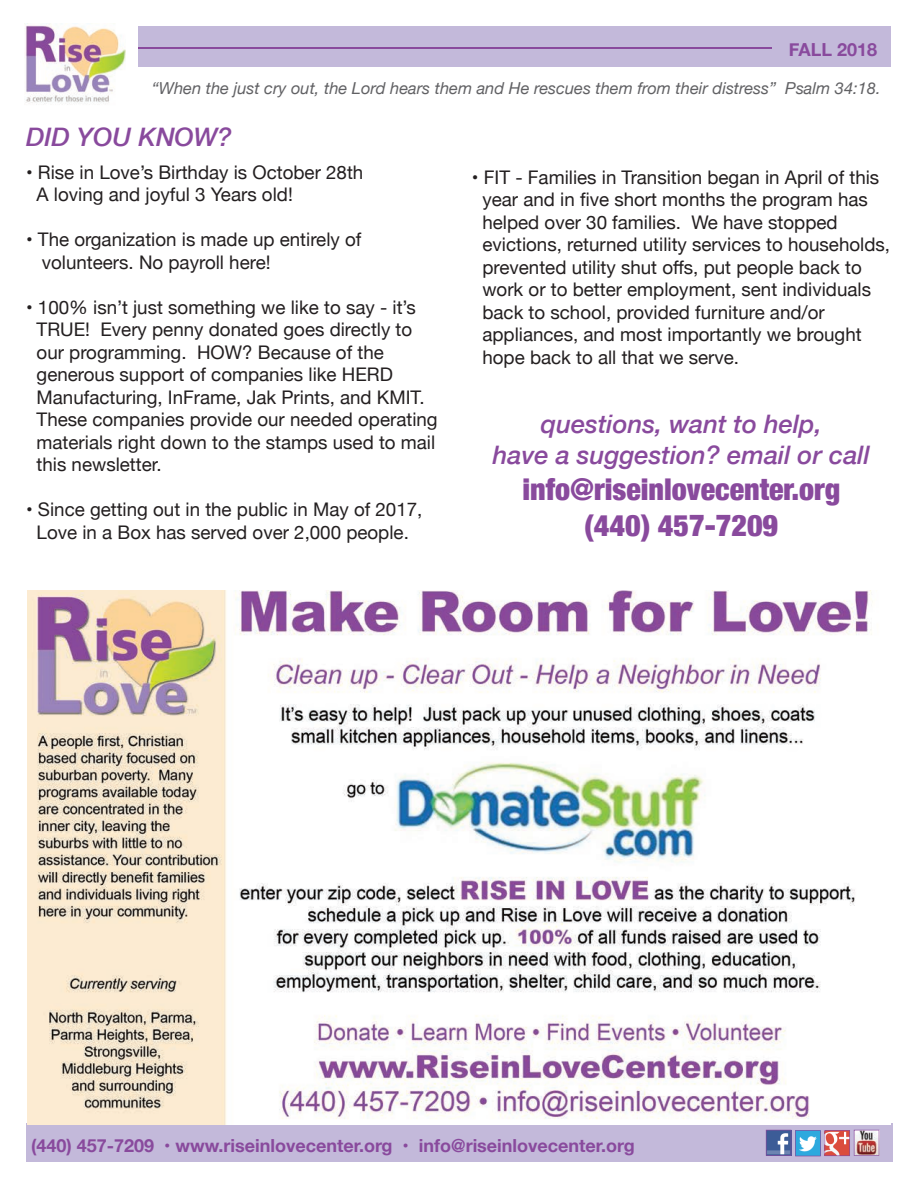
<style>
.page{position:relative;width:918px;height:1188px;background:#fff}
.page>*{position:absolute;margin:0;border:0;box-sizing:border-box;transform-origin:0 0}
.t1{font:900 condensed 30px/36px "Helvetica Neue";color:#894a9d;text-align:center}
.t2{font:italic 500 25.5px/30.6px "Helvetica Neue";color:#894a9d;text-align:center}
.t3{font:18.75px/22.5px "Helvetica Neue";color:#231f20}
.t4{font:700 18px "Helvetica Neue";color:#894a9d}
.t5{font:italic 16.5px "Helvetica Neue";color:#616164}
</style>
<div class="page">
<div style="left:139px;top:27px;width:752px;height:40px;background:#c3b9da"></div>
<img style="left:25px;top:24px;width:101px;height:81px">
<div style="left:26px;top:1123px;width:866px;height:39px;background:#c3b9da"></div>
<svg style="left:766px;top:1130px;width:113px;height:26px;background:#9d94ad"></svg>
<hr style="left:139px;top:47px;width:633px;height:1px;background:#894a9d">
<img style="left:27px;top:591px;width:864px;height:533px">
<p class="t4" style="left:789px;top:35px;width:90px">FALL 2018</p>
<p class="t5" style="left:152px;top:76px;width:730px">“When the just cry out, the Lord hears them and He rescues them from their distress” Psalm 34:18.</p>
<h2 class="t2" style="left:26px;top:120px;width:207px">DID YOU KNOW?</h2>
<p class="t3" style="left:37px;top:162px;width:328px;text-indent:-10px">• Rise in Love’s Birthday is October 28th<br>A loving and joyful 3 Years old!</p>
<p class="t3" style="left:42px;top:229px;width:321px;text-indent:-16px">• The organization is made up entirely of volunteers. No payroll here!</p>
<p class="t3" style="left:37px;top:297px;width:403px;text-indent:-10px">• 100% isn’t just something we like to say - it’s TRUE! Every penny donated goes directly to our programming. HOW? Because of the generous support of companies like HERD Manufacturing, InFrame, Jak Prints, and KMIT.<br>These companies provide our needed operating materials right down to the stamps used to mail this newsletter.</p>
<p class="t3" style="left:26px;top:499px;width:398px;text-align:center">• Since getting out in the public in May of 2017,<br>Love in a Box has served over 2,000 people.</p>
<p class="t3" style="left:482px;top:167px;width:409px;text-indent:-10px">• FIT - Families in Transition began in April of this year and in five short months the program has helped over 30 families. We have stopped evictions, returned utility services to households, prevented utility shut offs, put people back to work or to better employment, sent individuals back to school, provided furniture and/or appliances, and most importantly we brought hope back to all that we serve.</p>
<h2 class="t2" style="left:493px;top:407px;width:379px">questions, want to help,<br>have a suggestion? email or call</h2>
<h1 class="t1" style="left:522px;top:470px;width:319px">info@riseinlovecenter.org (440) 457-7209</h1>
<p class="t4" style="left:31px;top:1131px;width:605px">(440) 457-7209 • www.riseinlovecenter.org • info@riseinlovecenter.org</p>
</div>
